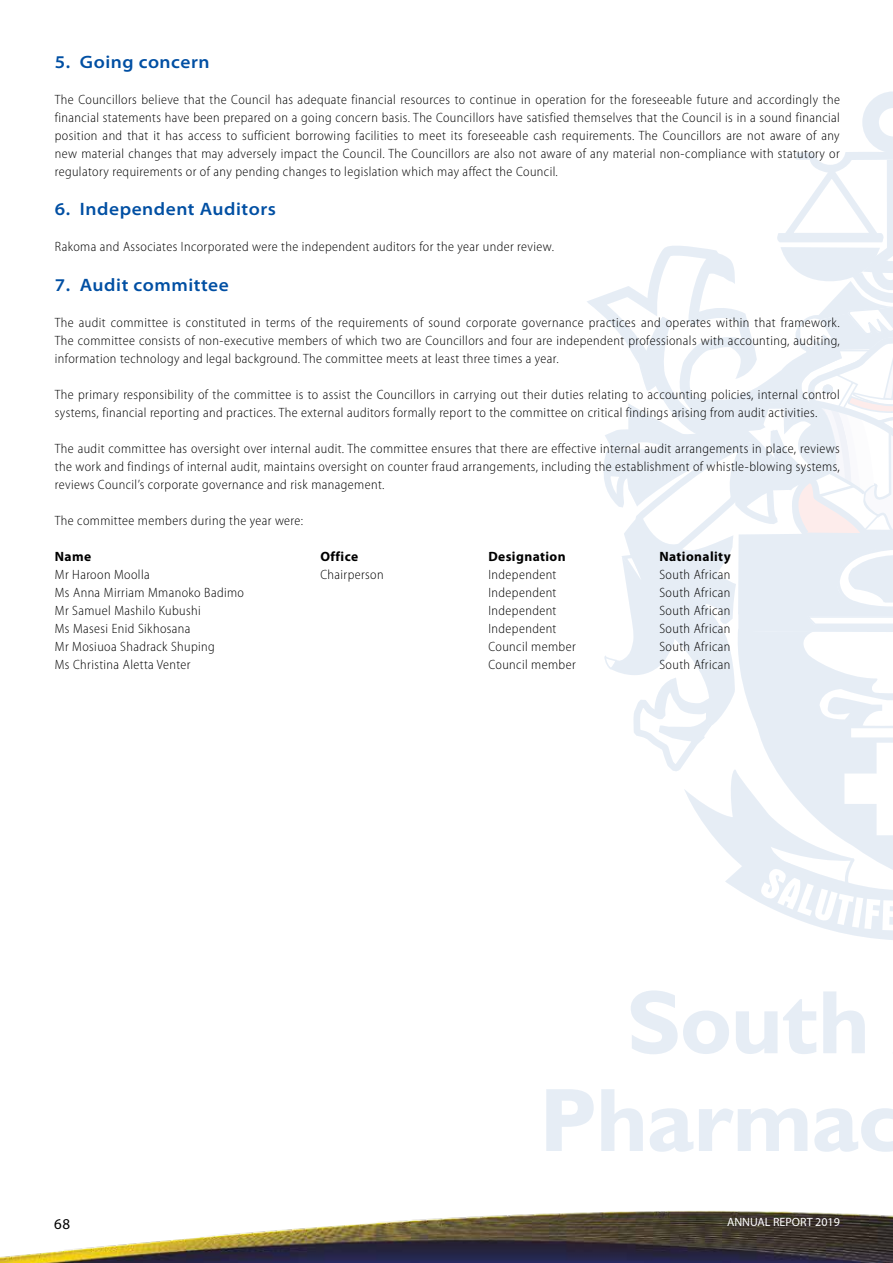
<style>
.page{position:relative;width:893px;height:1263px;background:#fff}
.page>*{position:absolute;margin:0;border:0;box-sizing:border-box;transform-origin:0 0}
.t1{font:600 semi-expanded 18px "Myriad Pro";letter-spacing:.03em;color:#004fa3}
.t2{font:15px "Myriad Pro";color:#000}
.t3{font:300 semi-condensed 13.5px/18px "Myriad Pro";letter-spacing:.03em;color:#000;text-align:justify}
.t4{font:700 13.5px "Myriad Pro";letter-spacing:.03em;color:#000}
.t5{font:12px "Myriad Pro";color:#fff}
</style>
<div class="page">
<svg style="left:587px;top:91px;width:306px;height:849px"></svg>
<svg style="left:546px;top:1089px;width:48px;height:62px"></svg>
<svg style="left:601px;top:1089px;width:42px;height:62px"></svg>
<svg style="left:650px;top:1108px;width:43px;height:44px"></svg>
<svg style="left:699px;top:1108px;width:108px;height:43px"></svg>
<svg style="left:814px;top:1108px;width:79px;height:44px"></svg>
<svg style="left:631px;top:990px;width:98px;height:64px"></svg>
<svg style="left:736px;top:1011px;width:41px;height:43px"></svg>
<svg style="left:783px;top:999px;width:33px;height:55px"></svg>
<svg style="left:823px;top:991px;width:42px;height:62px"></svg>
<img style="left:0;top:1210px;width:893px;height:53px">
<h1 class="t1" style="left:55px;top:51px;width:156px">5. Going concern</h1>
<p class="t3" style="left:55px;top:90px;width:787px">The Councillors believe that the Council has adequate financial resources to continue in operation for the foreseeable future and accordingly the financial statements have been prepared on a going concern basis. The Councillors have satisfied themselves that the Council is in a sound financial position and that it has access to sufficient borrowing facilities to meet its foreseeable cash requirements. The Councillors are not aware of any new material changes that may adversely impact the Council. The Councillors are also not aware of any material non-compliance with statutory or regulatory requirements or of any pending changes to legislation which may affect the Council.</p>
<h1 class="t1" style="left:55px;top:199px;width:223px">6. Independent Auditors</h1>
<p class="t3" style="left:55px;top:238px;width:501px">Rakoma and Associates Incorporated were the independent auditors for the year under review.</p>
<h1 class="t1" style="left:55px;top:275px;width:175px">7. Audit committee</h1>
<p class="t3" style="left:55px;top:313px;width:786px">The audit committee is constituted in terms of the requirements of sound corporate governance practices and operates within that framework.<br>The committee consists of non-executive members of which two are Councillors and four are independent professionals with accounting, auditing, information technology and legal background. The committee meets at least three times a year.</p>
<p class="t3" style="left:55px;top:385px;width:786px">The primary responsibility of the committee is to assist the Councillors in carrying out their duties relating to accounting policies, internal control systems, financial reporting and practices. The external auditors formally report to the committee on critical findings arising from audit activities.</p>
<p class="t3" style="left:55px;top:439px;width:786px">The audit committee has oversight over internal audit. The committee ensures that there are effective internal audit arrangements in place, reviews the work and findings of internal audit, maintains oversight on counter fraud arrangements, including the establishment of whistle-blowing systems, reviews Council’s corporate governance and risk management.</p>
<p class="t3" style="left:55px;top:511px;width:250px">The committee members during the year were:</p>
<p class="t4" style="left:55px;top:549px;width:38px">Name</p>
<p class="t4" style="left:320px;top:549px;width:39px">Office</p>
<p class="t4" style="left:488px;top:549px;width:79px">Designation</p>
<p class="t4" style="left:659px;top:549px;width:73px">Nationality</p>
<p class="t3" style="left:55px;top:565px;width:96px">Mr Haroon Moolla</p>
<p class="t3" style="left:320px;top:565px;width:65px">Chairperson</p>
<p class="t3" style="left:488px;top:565px;width:70px">Independent</p>
<p class="t3" style="left:659px;top:565px;width:73px">South African</p>
<p class="t3" style="left:55px;top:583px;width:191px">Ms Anna Mirriam Mmanoko Badimo</p>
<p class="t3" style="left:488px;top:583px;width:70px">Independent</p>
<p class="t3" style="left:659px;top:583px;width:73px">South African</p>
<p class="t3" style="left:55px;top:601px;width:147px">Mr Samuel Mashilo Kubushi</p>
<p class="t3" style="left:488px;top:601px;width:70px">Independent</p>
<p class="t3" style="left:659px;top:601px;width:73px">South African</p>
<p class="t3" style="left:55px;top:619px;width:137px">Ms Masesi Enid Sikhosana</p>
<p class="t3" style="left:488px;top:619px;width:70px">Independent</p>
<p class="t3" style="left:659px;top:619px;width:73px">South African</p>
<p class="t3" style="left:55px;top:637px;width:162px">Mr Mosiuoa Shadrack Shuping</p>
<p class="t3" style="left:488px;top:637px;width:89px">Council member</p>
<p class="t3" style="left:659px;top:637px;width:73px">South African</p>
<p class="t3" style="left:55px;top:655px;width:137px">Ms Christina Aletta Venter</p>
<p class="t3" style="left:488px;top:655px;width:89px">Council member</p>
<p class="t3" style="left:659px;top:655px;width:73px">South African</p>
<p class="t2" style="left:54px;top:1216px;width:18px">68</p>
<p class="t5" style="left:727px;top:1216px;width:114px">ANNUAL REPORT 2019</p>
</div>
